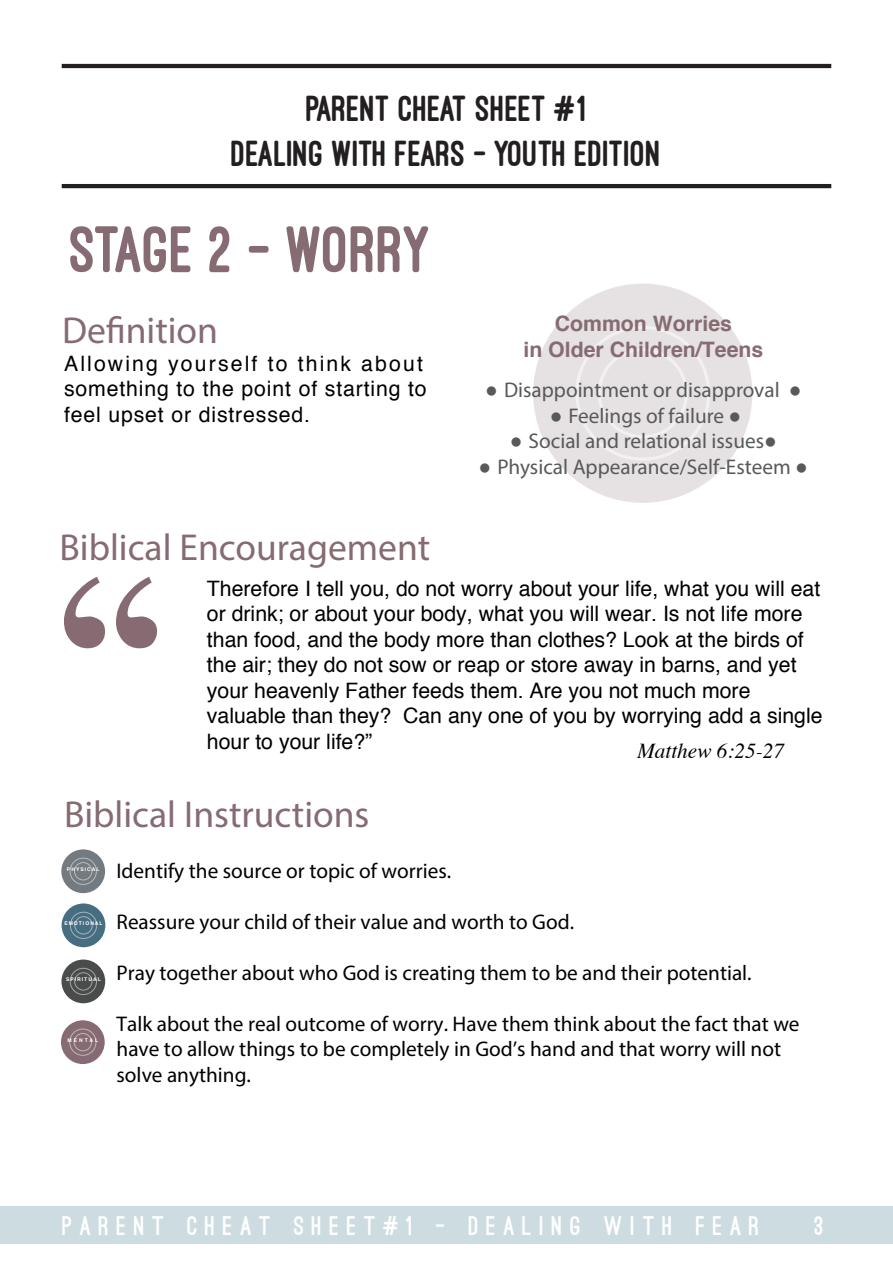
<style>
.page{position:relative;width:893px;height:1263px;background:#fff}
.page>*{position:absolute;margin:0;border:0;box-sizing:border-box;transform-origin:0 0}
.t1{font:800 68.1px "Ostrich Sans";letter-spacing:-.01em;color:#866c72}
.t2{font:37.5px "Myriad Pro";color:#866c72}
.t3{font:800 37.5px/45.2px "Ostrich Sans";color:#231f20;text-align:center}
.t4{font:900 25.5px "Ostrich Sans";letter-spacing:.3em;color:#fff}
.t5{font:21.3px/25.5px "Helvetica";color:#010101}
.t6{font:21.3px/25.5px "Myriad Pro";color:#010101}
.t7{font:21.3px "Myriad Pro";color:#58595b}
.t8{font:21.3px/25.5px "Helvetica";letter-spacing:.04em;color:#010101}
.t9{font:700 21.3px/25.5px "Helvetica";color:#866c72;text-align:center}
.t10{font:italic 21.3px "Times";color:#010101}
.t11{font:700 5.1px "Helvetica";letter-spacing:.2em;color:#fff}
.s1{font-family:"Helvetica"}
</style>
<div class="page">
<hr style="left:62px;top:64px;width:769px;height:4px;background:#231f20">
<hr style="left:62px;top:184px;width:769px;height:4px;background:#231f20">
<div style="left:0;top:1206px;width:893px;height:37px;background:#ccdce1"></div>
<div style="left:533px;top:284px;width:219px;height:219px;background:#e6e1e2;border-radius:50%"></div>
<div style="left:575px;top:326px;width:135px;height:135px;border:3px solid #fff;border-radius:50%"></div>
<div style="left:598px;top:348px;width:90px;height:90px;border:3px solid #fff;border-radius:50%"></div>
<div style="left:61px;top:959px;width:44px;height:44px;background:#4a4c4b;border-radius:50%"></div>
<div style="left:70px;top:968px;width:27px;height:27px;border:1px solid #fff;border-radius:50%"></div>
<div style="left:74px;top:972px;width:18px;height:18px;border:1px solid #fff;border-radius:50%"></div>
<div style="left:61px;top:1020px;width:44px;height:44px;background:#866c72;border-radius:50%"></div>
<div style="left:69px;top:1029px;width:27px;height:27px;border:1px solid #fff;border-radius:50%"></div>
<div style="left:74px;top:1033px;width:18px;height:18px;border:1px solid #fff;border-radius:50%"></div>
<div style="left:62px;top:903px;width:43px;height:44px;background:#466d80;border-radius:50%"></div>
<div style="left:70px;top:912px;width:27px;height:27px;border:1px solid #fff;border-radius:50%"></div>
<div style="left:74px;top:916px;width:18px;height:18px;border:1px solid #fff;border-radius:50%"></div>
<div style="left:61px;top:849px;width:44px;height:44px;background:#737b80;border-radius:50%"></div>
<div style="left:70px;top:858px;width:27px;height:27px;border:1px solid #fff;border-radius:50%"></div>
<div style="left:74px;top:862px;width:18px;height:18px;border:1px solid #fff;border-radius:50%"></div>
<svg style="left:64px;top:577px;width:41px;height:71px"></svg>
<svg style="left:116px;top:577px;width:41px;height:71px"></svg>
<h2 class="t3" style="left:232px;top:86px;width:431px">PARENT CHEAT SHEET #1<br>DEALING WITH FEARS - YOUTH EDITION</h2>
<h1 class="t1" style="left:70px;top:213px;width:363px">STAGE 2 - WORRY</h1>
<h2 class="t2" style="left:62px;top:307px;width:158px">Definition</h2>
<p class="t8" style="left:64px;top:352px;width:364px">Allowing yourself to think about something to the point of starting to feel upset or distressed.</p>
<h2 class="t2" style="left:60px;top:524px;width:372px">Biblical Encouragement</h2>
<p class="t9" style="left:523px;top:313px;width:241px">Common Worries<br>in Older Children/Teens</p>
<p class="t7" style="left:485px;top:377px;width:318px"><span class="s1">●</span> Disappointment or disapproval <span class="s1">●</span></p>
<p class="t7" style="left:550px;top:402px;width:193px"><span class="s1">●</span> Feelings of failure <span class="s1">●</span></p>
<p class="t7" style="left:510px;top:428px;width:269px"><span class="s1">●</span> Social and relational issues<span class="s1">●</span></p>
<p class="t7" style="left:479px;top:453px;width:331px"><span class="s1">●</span> Physical Appearance/Self-Esteem <span class="s1">●</span></p>
<p class="t5" style="left:207px;top:577px;width:617px">Therefore I tell you, do not worry about your life, what you will eat or drink; or about your body, what you will wear. Is not life more than food, and the body more than clothes? Look at the birds of the air; they do not sow or reap or store away in barns, and yet your heavenly Father feeds them. Are you not much more valuable than they? Can any one of you by worrying add a single hour to your life?”</p>
<p class="t10" style="left:637px;top:742px;width:149px">Matthew 6:25-27</p>
<h2 class="t2" style="left:64px;top:791px;width:307px">Biblical Instructions</h2>
<p class="t11" style="left:67px;top:867px;width:34px">PHYSICAL</p>
<p class="t11" style="left:64px;top:921px;width:40px">EMOTIONAL</p>
<p class="t11" style="left:66px;top:977px;width:36px">SPIRITUAL</p>
<p class="t11" style="left:68px;top:1038px;width:32px">MENTAL</p>
<p class="t6" style="left:117px;top:857px;width:336px">Identify the source or topic of worries.</p>
<p class="t6" style="left:117px;top:908px;width:459px">Reassure your child of their value and worth to God.</p>
<p class="t6" style="left:117px;top:959px;width:637px">Pray together about who God is creating them to be and their potential.</p>
<p class="t6" style="left:117px;top:1010px;width:685px">Talk about the real outcome of worry. Have them think about the fact that we have to allow things to be completely in God’s hand and that worry will not solve anything.</p>
<p class="t4" style="left:62px;top:1216px;width:699px">PARENT CHEAT SHEET#1 - DEALING WITH FEAR</p>
<p class="t4" style="left:814px;top:1216px;width:11px">3</p>
</div>
